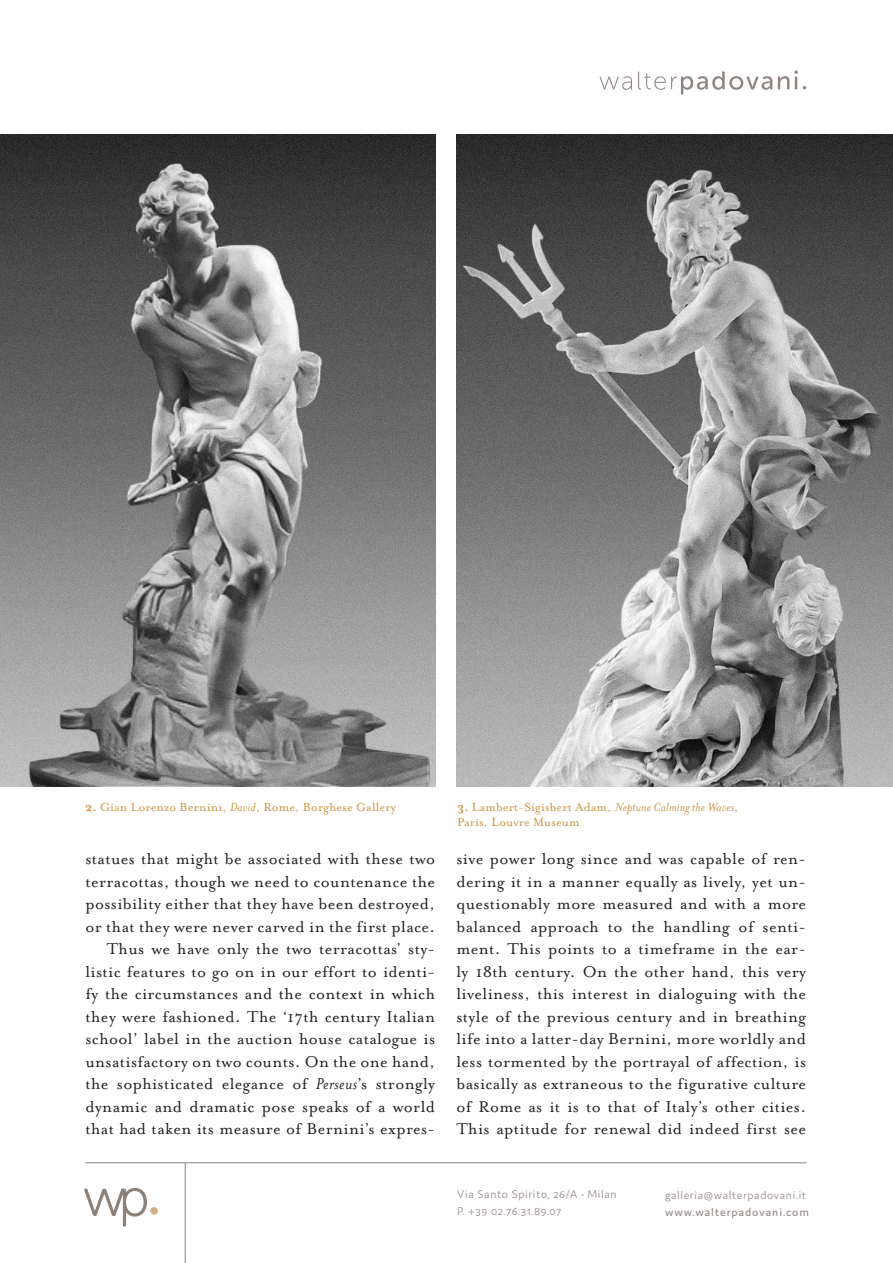
<style>
.page{position:relative;width:893px;height:1263px;background:#fff}
.page>*{position:absolute;margin:0;border:0;box-sizing:border-box;transform-origin:0 0}
.t1{font:18px/22.5px "Mrs Eaves OT";letter-spacing:.02em;color:#202122;text-align:justify}
.t2{font:13.5px "Mrs Eaves OT";letter-spacing:.01em;color:#c99341}
.t3{font:300 12px/16.5px "Domus";letter-spacing:.05em;color:#8f8582}
.t4{font:12px "Domus";letter-spacing:.075em;color:#8f8582}
.s1{font-weight:700}
.s2{font-style:italic}
</style>
<div class="page">
<svg style="left:599px;top:70px;width:207px;height:25px"></svg>
<hr style="left:85px;top:1162px;width:721px;height:1px;background:#8f8582">
<svg style="left:84px;top:1188px;width:63px;height:38px"></svg>
<div style="left:150px;top:1207px;width:8px;height:8px;background:#d5ad84;border-radius:50%"></div>
<hr style="left:185px;top:1163px;width:1px;height:100px;background:#8f8582">
<img style="left:0;top:134px;width:436px;height:653px">
<img style="left:456px;top:134px;width:437px;height:653px">
<p class="t2" style="left:85px;top:800px;width:312px"><span class="s1">2.</span> Gian Lorenzo Bernini, <span class="s2">David</span>, Rome, Borghese Gallery</p>
<p class="t2" style="left:457px;top:800px;width:283px"><span class="s1">3.</span> Lambert-Sigisbert Adam, <span class="s2">Neptune Calming the Waves</span>,</p>
<p class="t2" style="left:457px;top:815px;width:124px">Paris, Louvre Museum</p>
<p class="t1" style="left:85px;top:848px;width:351px">statues that might be associated with these two terracottas, though we need to countenance the possibility either that they have been destroyed, or that they were never carved in the first place.</p>
<p class="t1" style="left:85px;top:938px;width:351px;text-indent:21px">Thus we have only the two terracottas’ sty&shy;listic features to go on in our effort to identi&shy;fy the circumstances and the context in which they were fashioned. The ‘17th century Italian school’ label in the auction house catalogue is unsatisfactory on two counts. On the one hand, the sophisticated elegance of <span class="s2">Perseus</span>’s strongly dynamic and dramatic pose speaks of a world that had taken its measure of Bernini’s expres-</p>
<p class="t1" style="left:456px;top:848px;width:351px">sive power long since and was capable of ren&shy;dering it in a manner equally as lively, yet un&shy;questionably more measured and with a more balanced approach to the handling of senti&shy;ment. This points to a timeframe in the ear&shy;ly 18th century. On the other hand, this very liveliness, this interest in dialoguing with the style of the previous century and in breathing life into a latter-day Bernini, more worldly and less tormented by the portrayal of affection, is basically as extraneous to the figurative culture of Rome as it is to that of Italy’s other cities.<br>This aptitude for renewal did indeed first see</p>
<p class="t3" style="left:457px;top:1186px;width:161px">Via Santo Spirito, 26/A - Milan<br>P. +39 02.76.31.89.07</p>
<p class="t3" style="left:665px;top:1187px;width:143px">galleria@walterpadovani.it</p>
<p class="t4" style="left:665px;top:1205px;width:145px">www.walterpadovani.com</p>
</div>
